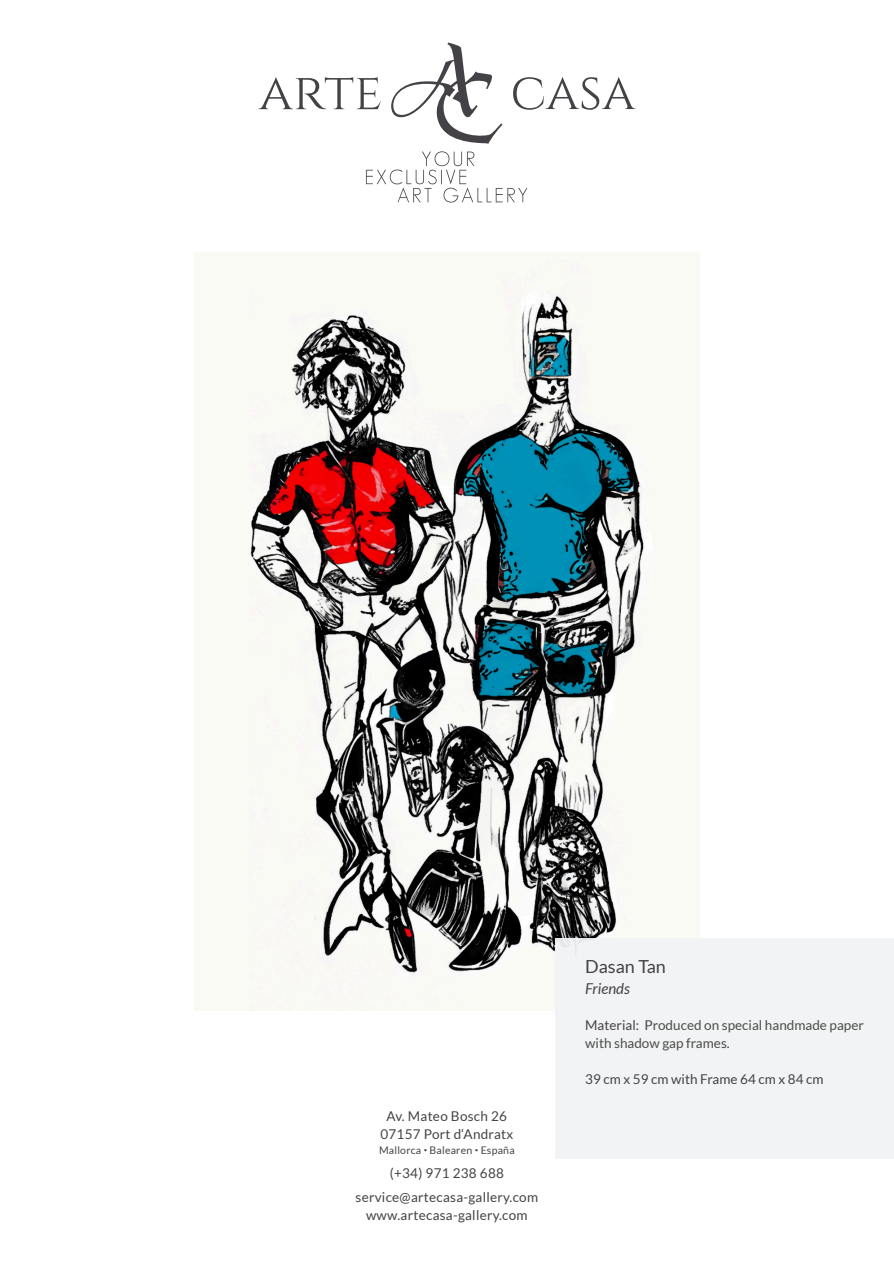
<style>
.page{position:relative;width:894px;height:1264px;background:#fff}
.page>*{position:absolute;margin:0;border:0;box-sizing:border-box;transform-origin:0 0}
.t1{font:18px "Lato";color:#444246}
.t2{font:italic 15px "Lato";color:#444246}
.t3{font:13.5px/18px "Lato";letter-spacing:.02em;color:#444246;text-align:center}
.t4{font:13.5px/18px "Lato";color:#4c4c4b}
.t5{font:13.5px "Lato";color:#444246}
.t6{font:10.5px "Lato";letter-spacing:.02em;color:#444246}
.s1{color:#444246}
</style>
<div class="page">
<svg style="left:513px;top:77px;width:122px;height:33px"></svg>
<svg style="left:258px;top:77px;width:122px;height:32px"></svg>
<svg style="left:391px;top:43px;width:111px;height:101px"></svg>
<svg style="left:366px;top:151px;width:161px;height:51px"></svg>
<img style="left:249px;top:269px;width:395px;height:735px">
<div style="left:555px;top:938px;width:338px;height:220px;background:#f2f3f4"></div>
<p class="t3" style="left:380px;top:1107px;width:134px">Av. Mateo Bosch 26<br>07157 Port d‘Andratx</p>
<p class="t6" style="left:379px;top:1145px;width:137px">Mallorca <sup>•</sup> Balearen <sup>•</sup> España</p>
<p class="t3" style="left:355px;top:1161px;width:184px;line-height:24px">(+34) 971 238 688 service@artecasa-gallery.com</p>
<p class="t3" style="left:366px;top:1206px;width:163px">www.artecasa-gallery.com</p>
<h1 class="t1" style="left:585px;top:958px;width:82px">Dasan Tan</h1>
<p class="t2" style="left:585px;top:981px;width:46px">Friends</p>
<p class="t4" style="left:585px;top:1016px;width:280px"><span class="s1">Material: P</span>roduced on special handmade paper with shadow gap frames<span class="s1">.</span></p>
<p class="t5" style="left:585px;top:1072px;width:240px">39 cm x 59 cm with Frame 64 cm x 84 cm</p>
</div>
